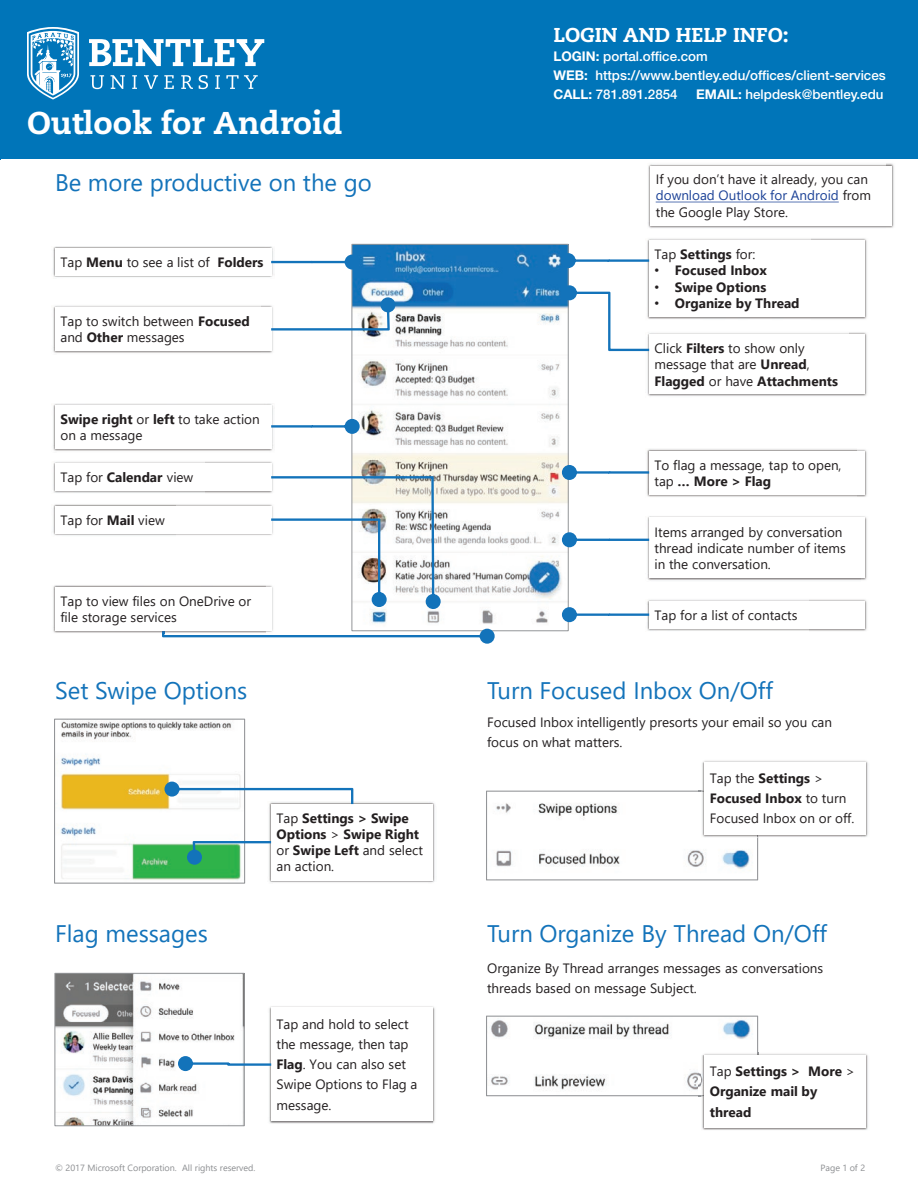
<style>
.page{position:relative;width:918px;height:1188px;background:#fff}
.page>*{position:absolute;margin:0;border:0;box-sizing:border-box;transform-origin:0 0}
.t1{font:800 31.5px "Caecilia LT Std";color:#fff}
.t2{font:24px "Segoe UI";color:#1373ba}
.t3{font:24px "Segoe UI";color:#fff}
.t4{font:800 20.1px "Caecilia LT Std";color:#fff}
.t5{font:13.5px/16.2px "Segoe UI";color:#231f20}
.t6{font:700 13.5px/16.2px "Segoe UI";color:#231f20}
.t7{font:500 13.35px/18.8px "Helvetica Neue LT Std";color:#fff}
.t8{font:9px "Segoe UI";letter-spacing:-.005em;color:#8c8e91}
.s1{font-weight:700}
.s2{color:#1c4297}
.s3{font-weight:400}
.s4{font-family:"Arial";font-weight:400}
</style>
<div class="page">
<div style="left:0;top:0;width:918px;height:160px;background:#0075b9"></div>
<svg style="left:89px;top:39px;width:175px;height:27px"></svg>
<svg style="left:90px;top:75px;width:14px;height:14px"></svg>
<svg style="left:111px;top:75px;width:14px;height:14px"></svg>
<svg style="left:132px;top:75px;width:5px;height:14px"></svg>
<svg style="left:144px;top:75px;width:14px;height:14px"></svg>
<svg style="left:164px;top:75px;width:10px;height:14px"></svg>
<svg style="left:181px;top:75px;width:12px;height:14px"></svg>
<svg style="left:199px;top:75px;width:9px;height:14px"></svg>
<svg style="left:215px;top:75px;width:5px;height:14px"></svg>
<svg style="left:226px;top:75px;width:32px;height:14px"></svg>
<svg style="left:27px;top:27px;width:52px;height:73px"></svg>
<img style="left:354px;top:246px;width:212px;height:383px">
<img style="left:53px;top:246px;width:221px;height:31px">
<div style="left:55px;top:248px;width:216px;height:27px;background:#fff"></div>
<img style="left:57px;top:305px;width:216px;height:48px">
<img style="left:53px;top:306px;width:208px;height:47px">
<div style="left:55px;top:307px;width:216px;height:44px;background:#fff"></div>
<img style="left:52px;top:404px;width:222px;height:48px">
<div style="left:55px;top:406px;width:216px;height:43px;background:#fff"></div>
<img style="left:204px;top:461px;width:69px;height:32px">
<img style="left:53px;top:462px;width:151px;height:31px">
<div style="left:55px;top:464px;width:216px;height:27px;background:#fff"></div>
<img style="left:52px;top:504px;width:124px;height:32px">
<div style="left:55px;top:506px;width:216px;height:27px;background:#fff"></div>
<img style="left:651px;top:238px;width:216px;height:81px">
<img style="left:647px;top:239px;width:164px;height:80px">
<div style="left:649px;top:241px;width:216px;height:76px;background:#fff"></div>
<img style="left:849px;top:332px;width:18px;height:64px">
<img style="left:646px;top:333px;width:203px;height:63px">
<div style="left:649px;top:334px;width:216px;height:60px;background:#fff"></div>
<img style="left:857px;top:449px;width:10px;height:48px">
<img style="left:647px;top:449px;width:210px;height:48px">
<div style="left:649px;top:451px;width:216px;height:44px;background:#fff"></div>
<img style="left:861px;top:516px;width:6px;height:64px">
<img style="left:647px;top:516px;width:214px;height:65px">
<div style="left:649px;top:518px;width:216px;height:60px;background:#fff"></div>
<img style="left:651px;top:599px;width:216px;height:32px">
<img style="left:647px;top:600px;width:162px;height:31px">
<div style="left:649px;top:601px;width:216px;height:28px;background:#fff"></div>
<img style="left:702px;top:760px;width:166px;height:3px">
<img style="left:698px;top:763px;width:170px;height:75px">
<svg style="left:486px;top:791px;width:272px;height:89px"></svg>
<img style="left:701px;top:791px;width:57px;height:47px">
<div style="left:704px;top:762px;width:162px;height:73px;background:#fff"></div>
<img style="left:60px;top:721px;width:181px;height:159px">
<div style="left:54px;top:719px;width:191px;height:165px;border:1px solid #939598"></div>
<img style="left:269px;top:802px;width:166px;height:81px">
<div style="left:271px;top:804px;width:162px;height:76px;background:#fff"></div>
<svg style="left:164px;top:782px;width:189px;height:22px"></svg>
<svg style="left:187px;top:841px;width:84px;height:24px"></svg>
<svg style="left:271px;top:255px;width:89px;height:15px"></svg>
<svg style="left:271px;top:297px;width:125px;height:34px"></svg>
<svg style="left:271px;top:419px;width:89px;height:15px"></svg>
<svg style="left:561px;top:253px;width:88px;height:15px"></svg>
<svg style="left:562px;top:285px;width:87px;height:66px"></svg>
<svg style="left:562px;top:465px;width:87px;height:15px"></svg>
<img style="left:53px;top:585px;width:213px;height:48px">
<svg style="left:162px;top:629px;width:333px;height:15px"></svg>
<div style="left:55px;top:587px;width:216px;height:43px;background:#fff"></div>
<svg style="left:562px;top:532px;width:87px;height:15px"></svg>
<svg style="left:562px;top:607px;width:87px;height:15px"></svg>
<svg style="left:271px;top:476px;width:170px;height:133px"></svg>
<img style="left:57px;top:975px;width:178px;height:149px">
<div style="left:55px;top:973px;width:189px;height:153px;border:1px solid #939598"></div>
<img style="left:270px;top:1006px;width:165px;height:118px">
<img style="left:269px;top:1008px;width:163px;height:116px">
<div style="left:271px;top:1008px;width:162px;height:113px;background:#fff"></div>
<svg style="left:178px;top:1056px;width:93px;height:15px"></svg>
<img style="left:758px;top:1052px;width:109px;height:3px">
<img style="left:698px;top:1055px;width:170px;height:75px">
<svg style="left:486px;top:1016px;width:272px;height:80px"></svg>
<img style="left:701px;top:1055px;width:3px;height:41px">
<div style="left:704px;top:1055px;width:162px;height:73px;background:#fff"></div>
<img style="left:886px;top:163px;width:8px;height:65px">
<img style="left:648px;top:164px;width:238px;height:64px">
<div style="left:650px;top:166px;width:242px;height:60px;background:#fff"></div>
<svg style="left:656px;top:202px;width:183px;height:1px"></svg>
<h1 class="t1" style="left:27px;top:104px;width:318px">Outlook for Android</h1>
<h2 class="t2" style="left:55px;top:159px;width:318px">Be more productive on the go</h2>
<p class="t5" style="left:60px;top:253px;width:205px">Tap <span class="s1">Menu</span> to see a list of <span class="s1">Folders</span></p>
<p class="t5" style="left:60px;top:312px;width:191px">Tap to switch between <span class="s1">Focused </span>and <span class="s1">Other</span> messages</p>
<p class="t5" style="left:60px;top:410px;width:201px"><span class="s1">Swipe right</span> or <span class="s1">left</span> to take action on a message</p>
<p class="t5" style="left:60px;top:468px;width:134px">Tap for <span class="s1">Calendar</span> view</p>
<p class="t5" style="left:60px;top:511px;width:106px">Tap for <span class="s1">Mail</span> view</p>
<p class="t5" style="left:60px;top:591px;width:192px">Tap to view files on OneDrive or file storage services</p>
<h3 class="t4" style="left:554px;top:23px;width:237px">LOGIN AND HELP INFO:</h3>
<p class="t7" style="left:554px;top:47px;width:334px"><span class="s1">LOGIN:</span> portal.office.com<br><span class="s1">WEB:</span> https://www.bentley.edu/offices/client-services<br><span class="s1">CALL:</span> 781.891.2854</p>
<h2 class="t3" style="left:738px;top:74px;width:129px">Cheat Sheet</h2>
<p class="t7" style="left:696px;top:84px;width:189px"><span class="s1">EMAIL:</span> helpdesk@bentley.edu</p>
<p class="t5" style="left:656px;top:170px;width:217px">If you don’t have it already, you can <span class="s2">download Outlook for Android</span> from the Google Play Store.</p>
<p class="t6" style="left:655px;top:245px;width:102px"><span class="s3">Tap</span> Settings <span class="s3">for:</span></p>
<p class="t6" style="left:655px;top:262px;width:114px"><span class="s4">•</span> Focused Inbox</p>
<p class="t6" style="left:655px;top:278px;width:113px"><span class="s4">•</span> Swipe Options</p>
<p class="t6" style="left:655px;top:294px;width:147px"><span class="s4">•</span> Organize by Thread</p>
<p class="t5" style="left:655px;top:339px;width:185px">Click <span class="s1">Filters</span> to show only message that are <span class="s1">Unread</span>,<br><span class="s1">Flagged</span> or have <span class="s1">Attachments</span></p>
<p class="t5" style="left:655px;top:455px;width:188px">To flag a message, tap to open, tap <span class="s1">… More &gt; Flag</span></p>
<p class="t5" style="left:655px;top:523px;width:193px">Items arranged by conversation thread indicate number of items in the conversation.</p>
<p class="t5" style="left:655px;top:606px;width:144px">Tap for a list of contacts</p>
<h2 class="t2" style="left:55px;top:668px;width:194px">Set Swipe Options</h2>
<h2 class="t2" style="left:487px;top:668px;width:287px">Turn Focused Inbox On/Off</h2>
<p class="t5" style="left:487px;top:711px;width:346px;line-height:20.4px">Focused Inbox intelligently presorts your email so you can focus on what matters.</p>
<p class="t6" style="left:710px;top:767px;width:138px;line-height:20.4px"><span class="s3">Tap the</span> Settings <span class="s3">&gt;<br></span>Focused Inbox <span class="s3">to turn</span></p>
<p class="t6" style="left:277px;top:809px;width:134px"><span class="s3">Tap</span> Settings &gt; Swipe</p>
<p class="t5" style="left:710px;top:809px;width:146px">Focused Inbox on or off.</p>
<p class="t6" style="left:277px;top:825px;width:148px">Options <span class="s3">&gt;</span> Swipe Right <span class="s3">or</span> Swipe Left <span class="s3">and select an action.</span></p>
<h2 class="t2" style="left:55px;top:911px;width:154px">Flag messages</h2>
<h2 class="t2" style="left:487px;top:911px;width:341px">Turn Organize By Thread On/Off</h2>
<p class="t5" style="left:277px;top:1012px;width:142px;line-height:20.2px">Tap and hold to select the message, then tap<br><span class="s1">Flag</span>. You can also set<br>Swipe Options to Flag a message.</p>
<p class="t5" style="left:487px;top:956px;width:338px;line-height:20.4px">Organize By Thread arranges messages as conversations threads based on message Subject.</p>
<p class="t6" style="left:710px;top:1060px;width:147px;line-height:20.2px"><span class="s3">Tap</span> Settings &gt; More <span class="s3">&gt;<br></span>Organize mail by thread</p>
<p class="t8" style="left:55px;top:1160px;width:202px">© 2017 Microsoft Corporation. All rights reserved.</p>
<p class="t8" style="left:821px;top:1160px;width:46px">Page 1 of 2</p>
</div>
